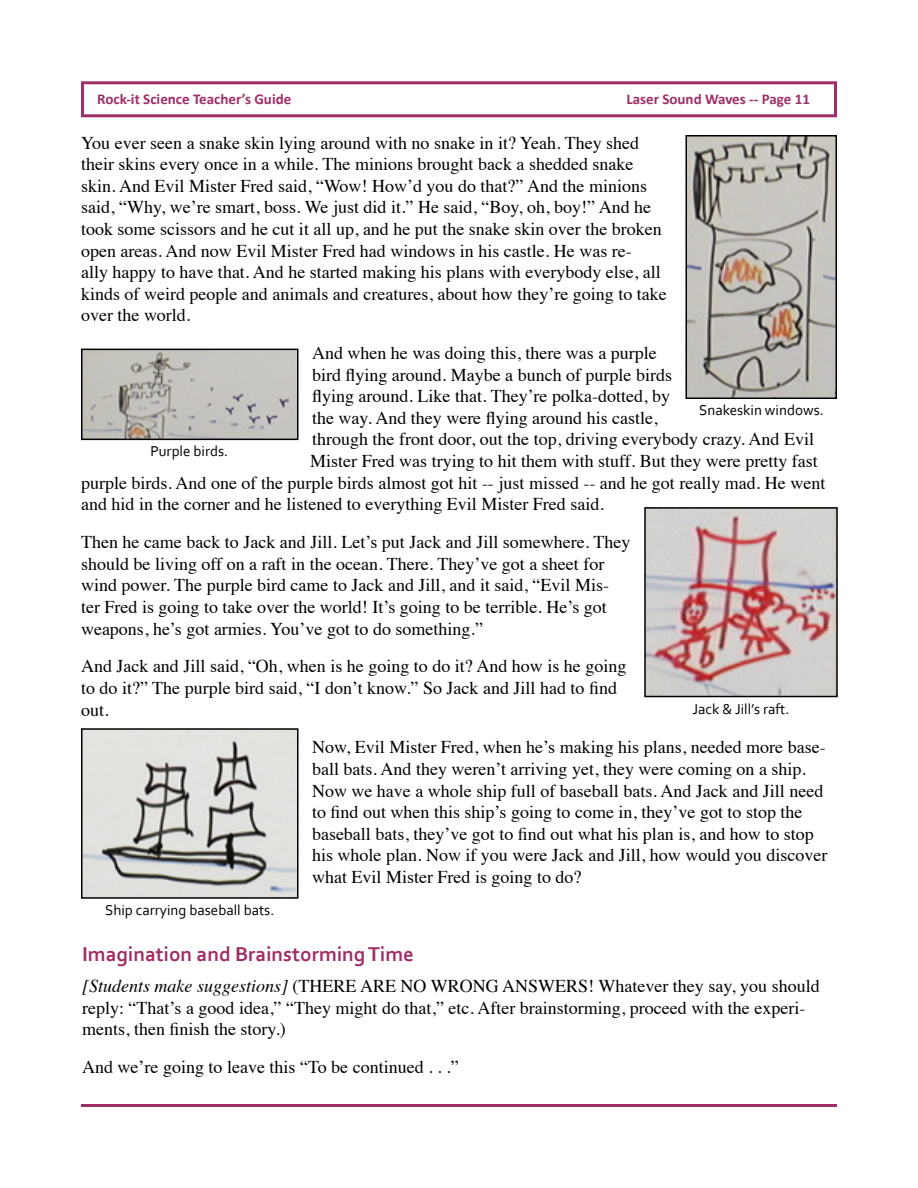
<style>
.page{position:relative;width:918px;height:1188px;background:#fff}
.page>*{position:absolute;margin:0;border:0;box-sizing:border-box;transform-origin:0 0}
.t1{font:700 21px "Corbel";color:#9f2e66}
.t2{font:18px/21.6px "Times";color:#000}
.t3{font:15px "Corbel";color:#000}
.t4{font:700 15px "Calibri";color:#9f2e66}
.s1{font-style:italic}
</style>
<div class="page">
<div style="left:81px;top:81px;width:756px;height:36px;border:3px solid #9f2e66"></div>
<hr style="left:81px;top:1104px;width:756px;height:3px;background:#9f2e66">
<img style="left:84px;top:352px;width:211px;height:85px">
<div style="left:81px;top:349px;width:217px;height:91px;border:2px solid #000"></div>
<img style="left:647px;top:510px;width:188px;height:184px">
<div style="left:644px;top:507px;width:194px;height:190px;border:2px solid #000"></div>
<img style="left:689px;top:138px;width:145px;height:258px">
<div style="left:686px;top:135px;width:151px;height:264px;border:2px solid #000"></div>
<img style="left:84px;top:731px;width:211px;height:165px">
<div style="left:81px;top:728px;width:217px;height:171px;border:2px solid #000"></div>
<p class="t4" style="left:97px;top:90px;width:196px">Rock-it Science Teacher’s Guide</p>
<p class="t4" style="left:626px;top:90px;width:185px">Laser Sound Waves -- Page 11</p>
<p class="t2" style="left:81px;top:130px;width:587px">You ever seen a snake skin lying around with no snake in it? Yeah. They shed their skins every once in a while. The minions brought back a shedded snake skin. And Evil Mister Fred said, “Wow! How’d you do that?” And the minions said, “Why, we’re smart, boss. We just did it.” He said, “Boy, oh, boy!” And he took some scissors and he cut it all up, and he put the snake skin over the broken open areas. And now Evil Mister Fred had windows in his castle. He was re-<br>ally happy to have that. And he started making his plans with everybody else, all kinds of weird people and animals and creatures, about how they’re going to take over the world.</p>
<p class="t2" style="left:312px;top:341px;width:346px">And when he was doing this, there was a purple</p>
<p class="t2" style="left:312px;top:362px;width:362px">bird flying around. Maybe a bunch of purple birds</p>
<p class="t2" style="left:312px;top:384px;width:360px">flying around. Like that. They’re polka-dotted, by</p>
<p class="t2" style="left:312px;top:406px;width:347px">the way. And they were flying around his castle,</p>
<p class="t2" style="left:312px;top:427px;width:504px">through the front door, out the top, driving everybody crazy. And Evil</p>
<p class="t2" style="left:310px;top:449px;width:509px">Mister Fred was trying to hit them with stuff. But they were pretty fast</p>
<p class="t2" style="left:81px;top:470px;width:746px">purple birds. And one of the purple birds almost got hit -- just missed -- and he got really mad. He went</p>
<p class="t2" style="left:81px;top:492px;width:521px">and hid in the corner and he listened to everything Evil Mister Fred said.</p>
<p class="t2" style="left:81px;top:530px;width:551px">Then he came back to Jack and Jill. Let’s put Jack and Jill somewhere. They should be living off on a raft in the ocean. There. They’ve got a sheet for wind power. The purple bird came to Jack and Jill, and it said, “Evil Mis&shy;ter Fred is going to take over the world! It’s going to be terrible. He’s got weapons, he’s got armies. You’ve got to do something.”</p>
<p class="t2" style="left:81px;top:654px;width:547px">And Jack and Jill said, “Oh, when is he going to do it? And how is he going to do it?” The purple bird said, “I don’t know.” So Jack and Jill had to find out.</p>
<p class="t2" style="left:312px;top:735px;width:517px">Now, Evil Mister Fred, when he’s making his plans, needed more base&shy;ball bats. And they weren’t arriving yet, they were coming on a ship.<br>Now we have a whole ship full of baseball bats. And Jack and Jill need to find out when this ship’s going to come in, they’ve got to stop the baseball bats, they’ve got to find out what his plan is, and how to stop his whole plan. Now if you were Jack and Jill, how would you discover what Evil Mister Fred is going to do?</p>
<p class="t3" style="left:699px;top:400px;width:126px">Snakeskin windows.</p>
<p class="t3" style="left:150px;top:441px;width:79px">Purple birds.</p>
<p class="t3" style="left:693px;top:700px;width:98px">Jack &amp; Jill’s raft.</p>
<p class="t3" style="left:105px;top:900px;width:171px">Ship carrying baseball bats.</p>
<p class="t1" style="left:82px;top:941px;width:333px">Imagination and Brainstorming Time</p>
<p class="t2" style="left:82px;top:974px;width:739px"><span class="s1">[Students make suggestions]</span> (THERE ARE NO WRONG ANSWERS! Whatever they say, you should reply: “That’s a good idea,” “They might do that,” etc. After brainstorming, proceed with the experi&shy;ments, then finish the story.)</p>
<p class="t2" style="left:82px;top:1055px;width:348px">And we’re going to leave this “To be continued ...</p>
<p class="t2" style="left:451px;top:1055px;width:9px">”</p>
</div>
